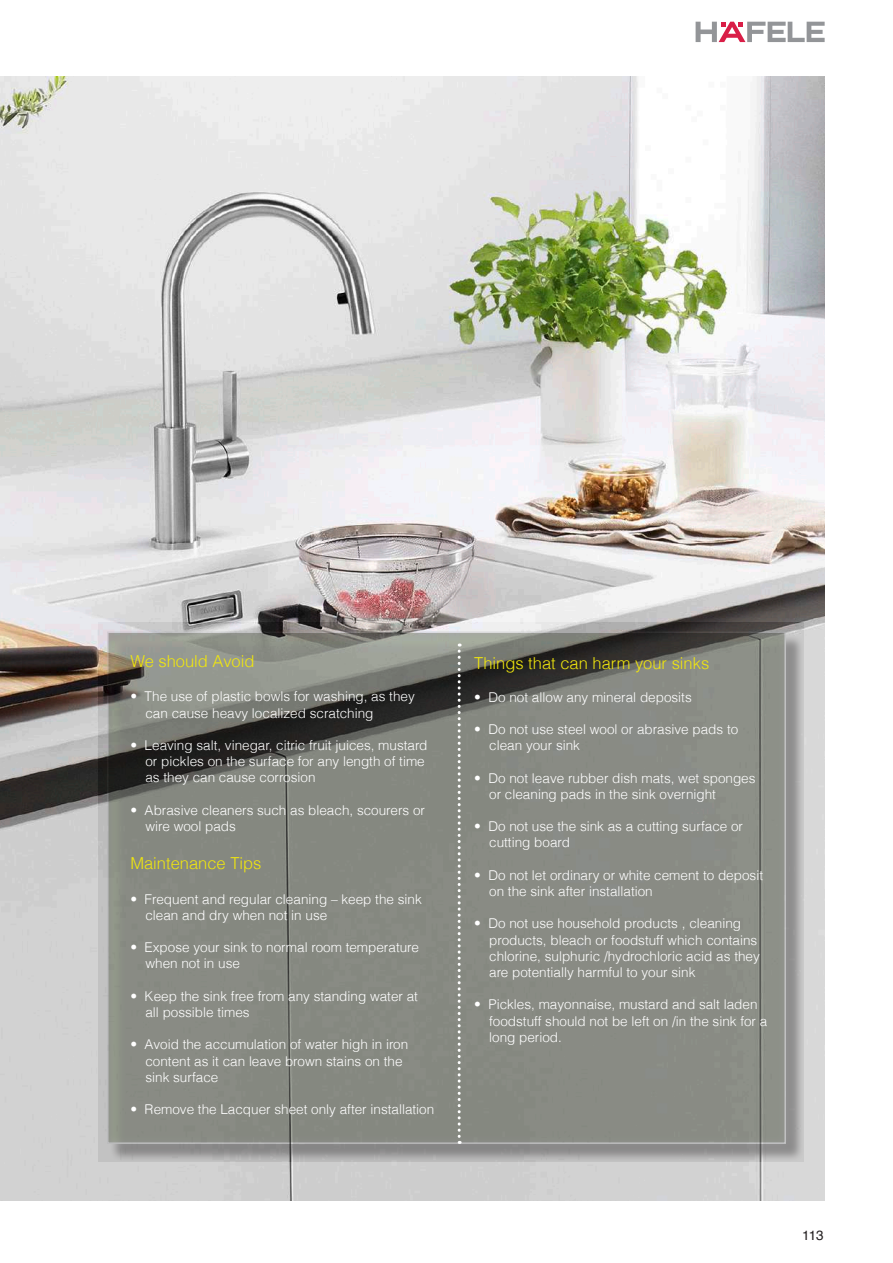
<style>
.page{position:relative;width:893px;height:1263px;background:#fff}
.page>*{position:absolute;margin:0;border:0;box-sizing:border-box;transform-origin:0 0}
.t1{font:300 16.5px "Helvetica";color:#f1e70d}
.t2{font:300 13.5px/16.2px "Helvetica";color:#fff}
.t3{font:13.5px "Helvetica";color:#231f20}
</style>
<div class="page">
<svg style="left:696px;top:22px;width:129px;height:20px"></svg>
<img style="left:0;top:77px;width:825px;height:1123px">
<div style="left:110px;top:634px;width:694px;height:528px;background:#231f20;opacity:.75"></div>
<div style="left:98px;top:623px;width:697px;height:530px;background:#fff;opacity:.75"></div>
<div style="left:105px;top:629px;width:682px;height:515px;background:#231f20;opacity:.75"></div>
<div style="left:107px;top:631px;width:679px;height:513px;border:2px solid #bcbdc0"></div>
<svg style="left:458px;top:643px;width:3px;height:501px"></svg>
<p class="t1" style="left:130px;top:651px;width:126px">We should Avoid</p>
<p class="t2" style="left:145px;top:688px;width:271px;text-indent:-15px">• The use of plastic bowls for washing, as they can cause heavy localized scratching</p>
<p class="t2" style="left:145px;top:737px;width:284px;text-indent:-15px">• Leaving salt, vinegar, citric fruit juices, mustard or pickles on the surface for any length of time as they can cause corrosion</p>
<p class="t2" style="left:145px;top:802px;width:281px;text-indent:-15px">• Abrasive cleaners such as bleach, scourers or wire wool pads</p>
<p class="t1" style="left:130px;top:853px;width:133px">Maintenance Tips</p>
<p class="t2" style="left:145px;top:891px;width:278px;text-indent:-15px">• Frequent and regular cleaning – keep the sink clean and dry when not in use</p>
<p class="t2" style="left:145px;top:939px;width:275px;text-indent:-15px">• Expose your sink to normal room temperature when not in use</p>
<p class="t2" style="left:145px;top:988px;width:274px;text-indent:-15px">• Keep the sink free from any standing water at all possible times</p>
<p class="t2" style="left:145px;top:1036px;width:264px;text-indent:-15px">• Avoid the accumulation of water high in iron content as it can leave brown stains on the sink surface</p>
<p class="t2" style="left:130px;top:1101px;width:305px">• Remove the Lacquer sheet only after installation</p>
<p class="t1" style="left:474px;top:653px;width:237px">Things that can harm your sinks</p>
<p class="t2" style="left:474px;top:689px;width:219px">• Do not allow any mineral deposits</p>
<p class="t2" style="left:489px;top:721px;width:251px;text-indent:-15px">• Do not use steel wool or abrasive pads to clean your sink</p>
<p class="t2" style="left:489px;top:770px;width:268px;text-indent:-15px">• Do not leave rubber dish mats, wet sponges or cleaning pads in the sink overnight</p>
<p class="t2" style="left:489px;top:818px;width:255px;text-indent:-15px">• Do not use the sink as a cutting surface or cutting board</p>
<p class="t2" style="left:489px;top:867px;width:275px;text-indent:-15px">• Do not let ordinary or white cement to deposit on the sink after installation</p>
<p class="t2" style="left:489px;top:915px;width:272px;text-indent:-15px">• Do not use household products , cleaning products, bleach or foodstuff which contains chlorine, sulphuric /hydrochloric acid as they are potentially harmful to your sink</p>
<p class="t2" style="left:489px;top:996px;width:280px;text-indent:-15px">• Pickles, mayonnaise, mustard and salt laden foodstuff should not be left on /in the sink for a long period.</p>
<p class="t3" style="left:802px;top:1225px;width:23px">113</p>
</div>
